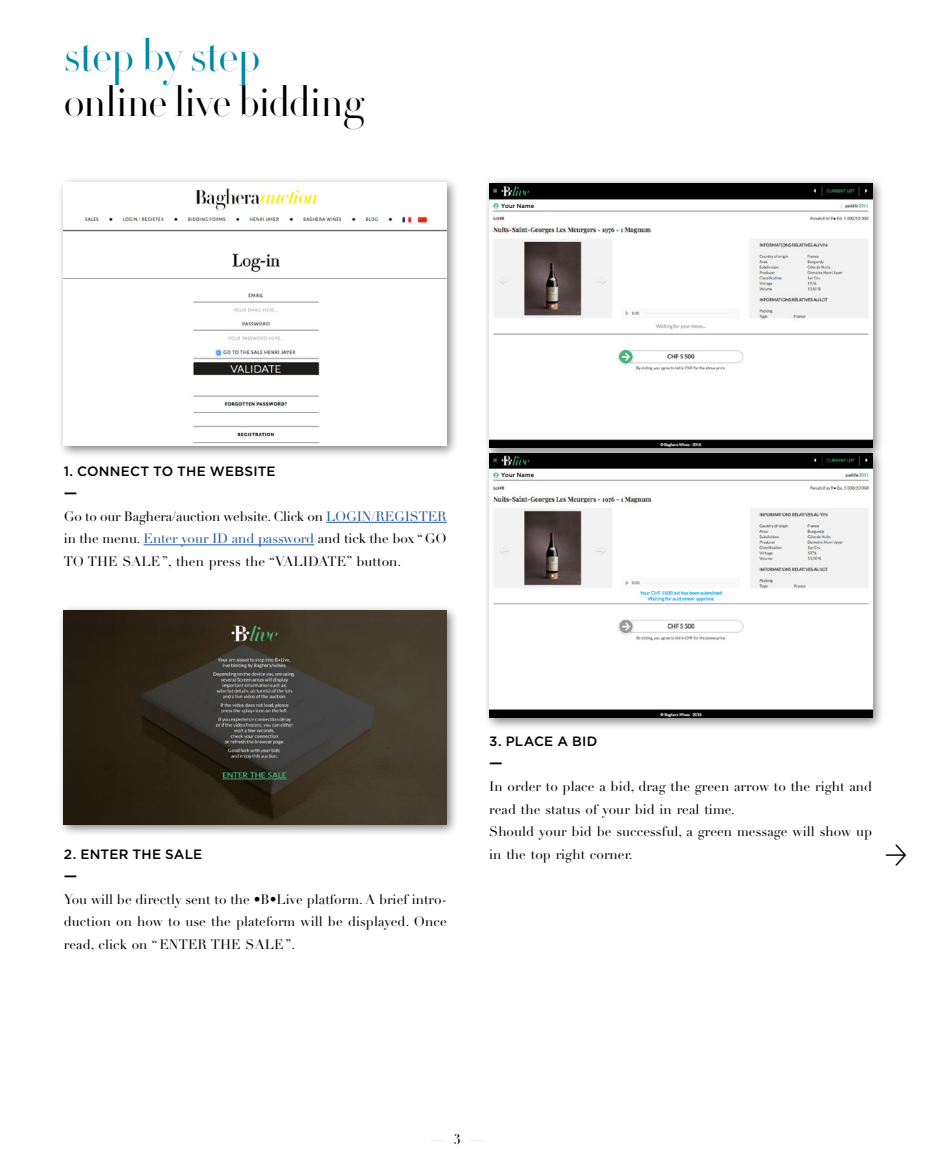
<style>
.page{position:relative;width:936px;height:1170px;background:#fff}
.page>*{position:absolute;margin:0;border:0;box-sizing:border-box;transform-origin:0 0}
.t1{font:45px "Diet Didot Title";letter-spacing:-.015em;color:#0088a6}
.t2{font:42px "Diet Didot Title";letter-spacing:.01em;color:#000}
.t3{font:30px "Flesh Plain";color:#000;scale:.9 1}
.t4{font:500 15px "Gotham";color:#000}
.t5{font:13.5px/22.5px "Didot LH";letter-spacing:.005em;color:#000;text-align:justify}
.t6{font:500 13.5px "Gotham";letter-spacing:.015em;color:#000}
.t7{font:500 6px "Gotham";letter-spacing:.03em;color:#000;scale:.96 1}
.s1{color:#22599b}
</style>
<div class="page">
<hr style="left:326px;top:522px;width:120px;height:1px;background:#22599b">
<hr style="left:144px;top:544px;width:170px;height:1px;background:#22599b">
<div style="left:57px;top:176px;width:402px;height:282px;background:#000;opacity:.5"></div>
<img style="left:64px;top:183px;width:382px;height:262px">
<div style="left:57px;top:604px;width:402px;height:232px;background:#000;opacity:.5"></div>
<img style="left:64px;top:611px;width:382px;height:213px">
<div style="left:482px;top:446px;width:402px;height:284px;background:#000;opacity:.5"></div>
<img style="left:489px;top:460px;width:383px;height:257px">
<div style="left:499px;top:471px;width:73px;height:7px;background:#fff"></div>
<div style="left:482px;top:176px;width:402px;height:284px;background:#000;opacity:.5"></div>
<img style="left:489px;top:183px;width:383px;height:265px">
<div style="left:499px;top:201px;width:73px;height:8px;background:#fff"></div>
<h1 class="t1" style="left:64px;top:24px;width:198px">step by step</h1>
<h2 class="t2" style="left:64px;top:73px;width:301px">online live bidding</h2>
<p class="t7" style="left:501px;top:202px;width:36px">Your Name</p>
<p class="t6" style="left:64px;top:463px;width:213px">1. CONNECT TO THE WEBSITE</p>
<p class="t4" style="left:64px;top:484px;width:15px">—</p>
<p class="t5" style="left:64px;top:505px;width:384px">Go to our Baghera/auction website. Click on <span class="s1">LOGIN/REGISTER </span>in the menu. <span class="s1">Enter your ID and password</span> and tick the box “GO TO THE SALE”, then press the “VALIDATE” button.</p>
<p class="t7" style="left:501px;top:471px;width:36px">Your Name</p>
<p class="t6" style="left:64px;top:846px;width:140px">2. ENTER THE SALE</p>
<p class="t4" style="left:64px;top:867px;width:15px">—</p>
<p class="t5" style="left:64px;top:887px;width:384px">You will be directly sent to the •B•Live platform. A brief intro&shy;duction on how to use the plateform will be displayed. Once read, click on “ENTER THE SALE”.</p>
<p class="t6" style="left:489px;top:733px;width:109px">3. PLACE A BID</p>
<p class="t4" style="left:489px;top:754px;width:15px">—</p>
<p class="t5" style="left:489px;top:775px;width:384px;text-align:left">In order to place a bid, drag the green arrow to the right and read the status of your bid in real time.<br>Should your bid be successful, a green message will show up in the top right corner.</p>
<h3 class="t3" style="left:882px;top:838px;width:31px">a</h3>
</div>
